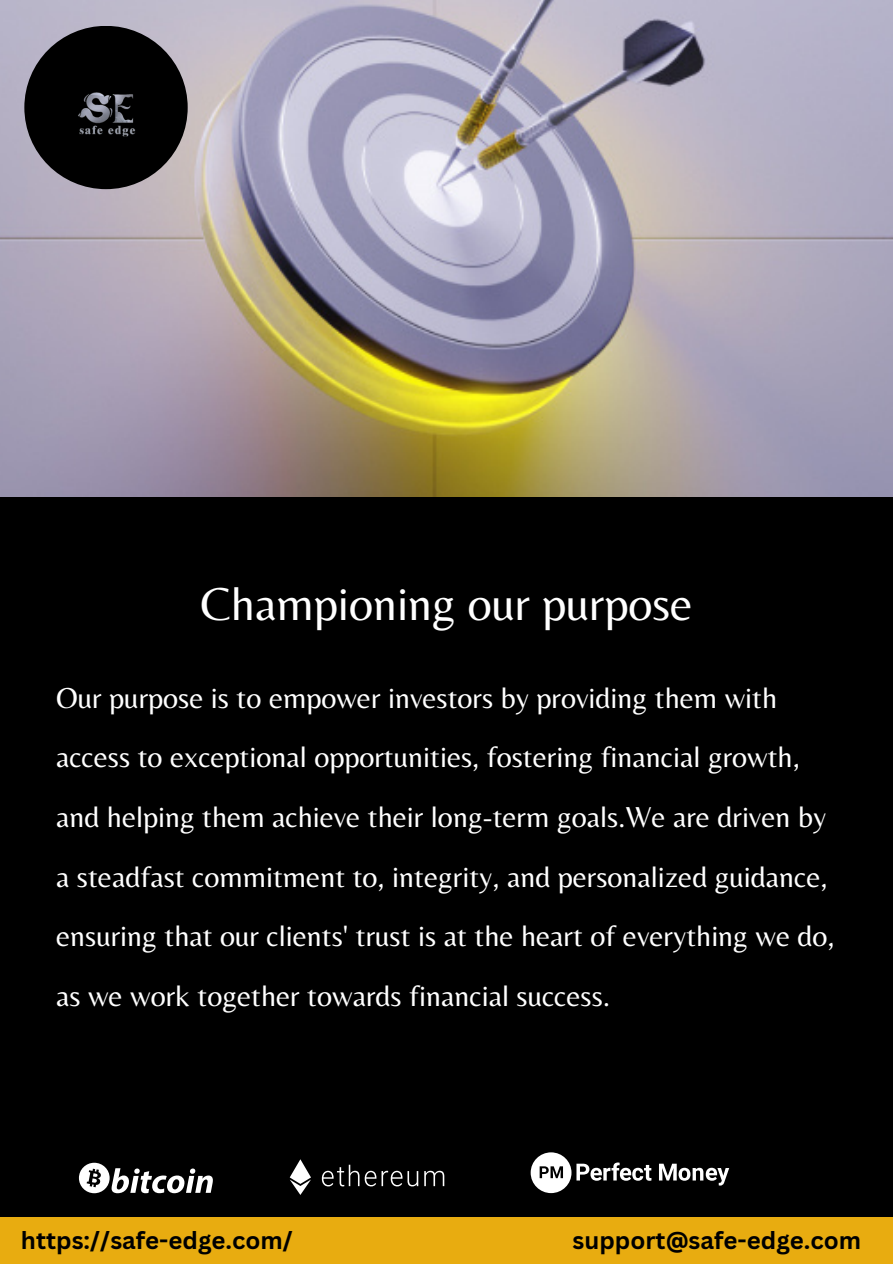
<style>
.page{position:relative;width:893px;height:1264px;background:#fff}
.page>*{position:absolute;margin:0;border:0;box-sizing:border-box;transform-origin:0 0}
.t1{font:48px "Belleza";color:#fff}
.t2{font:30px/59.7px "Belleza";color:#fff}
.t3{font:700 24px "Canva Sans";color:#000}
</style>
<div class="page">
<div style="left:0;top:0;width:892px;height:1263px;background:#000"></div>
<div style="left:0;top:1217px;width:892px;height:46px;background:#e8ac10"></div>
<img style="left:0;top:0;width:892px;height:496px">
<img style="left:79px;top:1162px;width:134px;height:31px">
<img style="left:290px;top:1159px;width:154px;height:35px">
<img style="left:590px;top:1162px;width:139px;height:23px">
<div style="left:24px;top:26px;width:164px;height:163px;background:#000;border-radius:50%"></div>
<img style="left:78px;top:92px;width:58px;height:45px">
<p class="t1" style="left:201px;top:575px;width:493px">Championing our purpose</p>
<p class="t2" style="left:56px;top:667px;width:780px">Our purpose is to empower investors by providing them with access to exceptional opportunities, fostering financial growth, and helping them achieve their long-term goals.We are driven by a steadfast commitment to, integrity, and personalized guidance, ensuring that our clients' trust is at the heart of everything we do, as we work together towards financial success.</p>
<p class="t3" style="left:21px;top:1223px;width:273px">https://safe-edge.com/</p>
<p class="t3" style="left:572px;top:1223px;width:290px">support@safe-edge.com</p>
</div>
